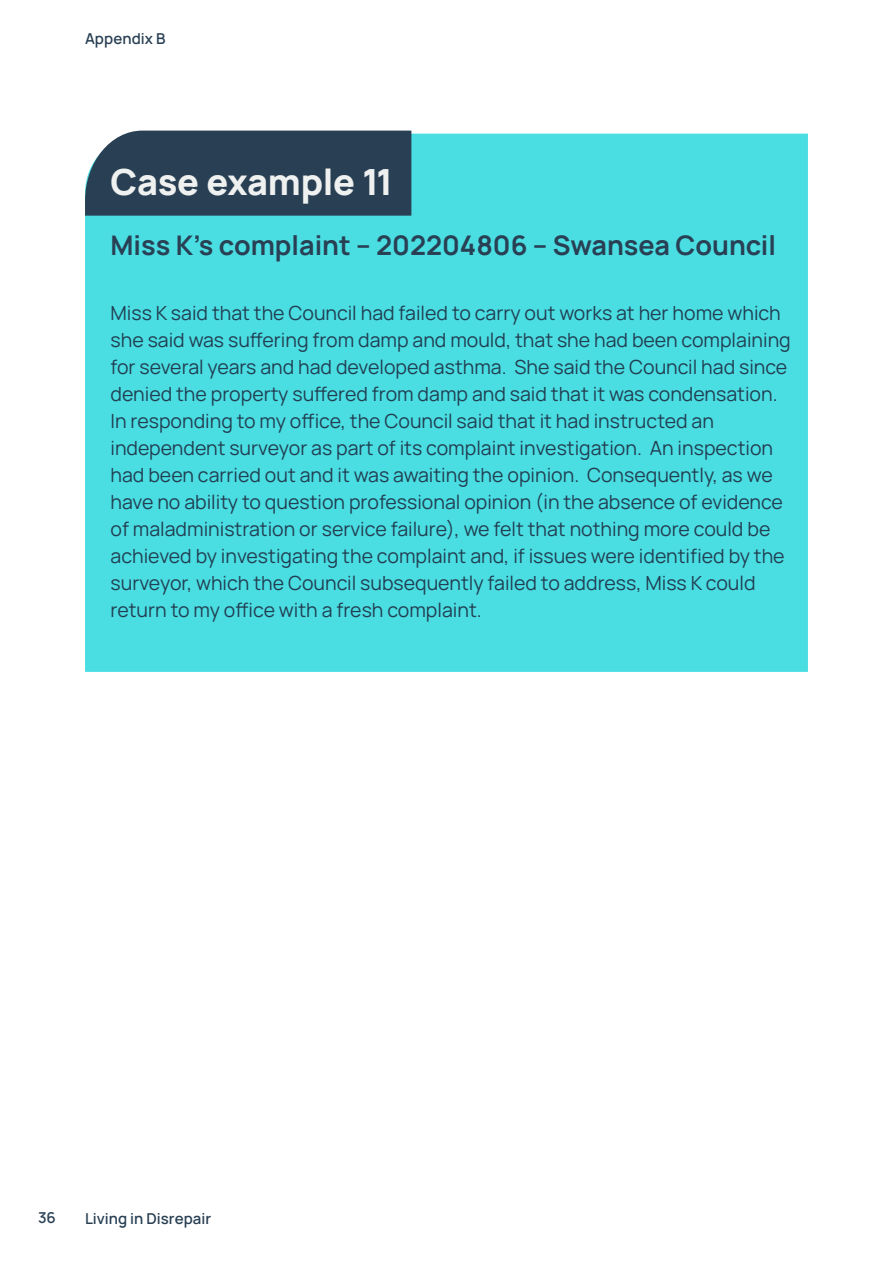
<style>
.page{position:relative;width:893px;height:1263px;background:#fff}
.page>*{position:absolute;margin:0;border:0;box-sizing:border-box;transform-origin:0 0}
.PSOW_Main_Heading{font:800 36px "Manrope";letter-spacing:-.01em;color:#eff0f0}
.PSOW_Heading_2{font:700 27px "Manrope";color:#294054}
.PSOW_Normal{font:19.5px/27px "Manrope";color:#223f52}
.PSOW_page_footer{font:600 15px "Manrope";color:#294054}
</style>
<div class="page">
<div style="left:85px;top:134px;width:723px;height:538px;background:#4adee3"></div>
<div style="left:85px;top:131px;width:326px;height:85px;background:#294054"></div>
<p class="PSOW_page_footer" style="left:85px;top:28px;width:82px">Appendix B</p>
<p class="PSOW_Main_Heading" style="left:111px;top:157px;width:284px">Case example 11</p>
<p class="PSOW_Heading_2" style="left:111px;top:226px;width:667px">Miss K’s complaint – 202204806 – Swansea Council</p>
<p class="PSOW_Normal" style="left:111px;top:298px;width:682px">Miss K said that the Council had failed to carry out works at her home which she said was suffering from damp and mould, that she had been complaining for several years and had developed asthma. She said the Council had since denied the property suffered from damp and said that it was condensation.<br>In responding to my office, the Council said that it had instructed an independent surveyor as part of its complaint investigation. An inspection had been carried out and it was awaiting the opinion. Consequently, as we have no ability to question professional opinion (in the absence of evidence of maladministration or service failure), we felt that nothing more could be achieved by investigating the complaint and, if issues were identified by the surveyor, which the Council subsequently failed to address, Miss K could return to my office with a fresh complaint.</p>
<p class="PSOW_page_footer" style="left:38px;top:1206px;width:19px">36</p>
<p class="PSOW_page_footer" style="left:85px;top:1208px;width:128px">Living in Disrepair</p>
</div>
